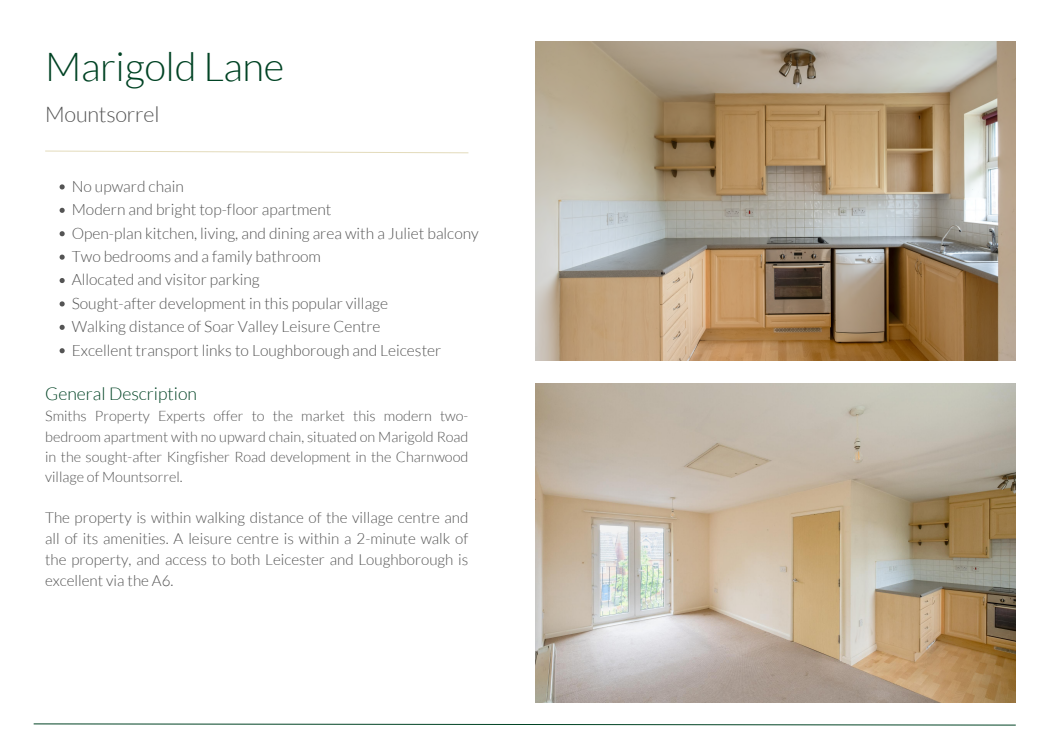
<style>
.page{position:relative;width:1053px;height:744px;background:#fff}
.page>*{position:absolute;margin:0;border:0;box-sizing:border-box;transform-origin:0 0}
.t1{font:300 40px "Lato";letter-spacing:-.01em;color:#004324}
.t2{font:300 21.6px "Lato";letter-spacing:-.01em;color:#545454}
.t3{font:300 17.6px "Lato";color:#004324}
.t4{font:300 15.6px/23.4px "Lato";color:#545454}
.t5{font:300 15.2px/21px "Lato";color:#545454;text-align:justify}
.t6{font:300 14.4px/20.1px "Lato";color:#545454;text-align:justify}
</style>
<div class="page">
<svg style="left:45px;top:150px;width:424px;height:3px"></svg>
<svg style="left:33px;top:723px;width:983px;height:3px"></svg>
<svg style="left:60px;top:184px;width:5px;height:5px"></svg>
<svg style="left:60px;top:208px;width:5px;height:5px"></svg>
<svg style="left:60px;top:231px;width:5px;height:5px"></svg>
<svg style="left:60px;top:255px;width:5px;height:5px"></svg>
<svg style="left:60px;top:278px;width:5px;height:5px"></svg>
<svg style="left:60px;top:301px;width:5px;height:5px"></svg>
<svg style="left:60px;top:325px;width:5px;height:5px"></svg>
<svg style="left:60px;top:348px;width:5px;height:5px"></svg>
<img style="left:535px;top:41px;width:479px;height:320px">
<img style="left:535px;top:383px;width:479px;height:320px">
<h1 class="t1" style="left:45px;top:41px;width:240px">Marigold Lane</h1>
<h2 class="t2" style="left:45px;top:101px;width:116px">Mountsorrel</h2>
<p class="t4" style="left:72px;top:174px;width:408px">No upward chain<br>Modern and bright top-floor apartment<br>Open-plan kitchen, living, and dining area with a Juliet balcony Two bedrooms and a family bathroom<br>Allocated and visitor parking<br>Sought-after development in this popular village<br>Walking distance of Soar Valley Leisure Centre<br>Excellent transport links to Loughborough and Leicester</p>
<p class="t3" style="left:45px;top:383px;width:153px">General Description</p>
<p class="t6" style="left:45px;top:406px;width:424px">Smiths Property Experts offer to the market this modern two&shy;bedroom apartment with no upward chain, situated on Marigold Road in the sought-after Kingfisher Road development in the Charnwood village of Mountsorrel.</p>
<p class="t5" style="left:45px;top:506px;width:424px">The property is within walking distance of the village centre and all of its amenities. A leisure centre is within a 2-minute walk of the property, and access to both Leicester and Loughborough is excellent via the A6.</p>
</div>
